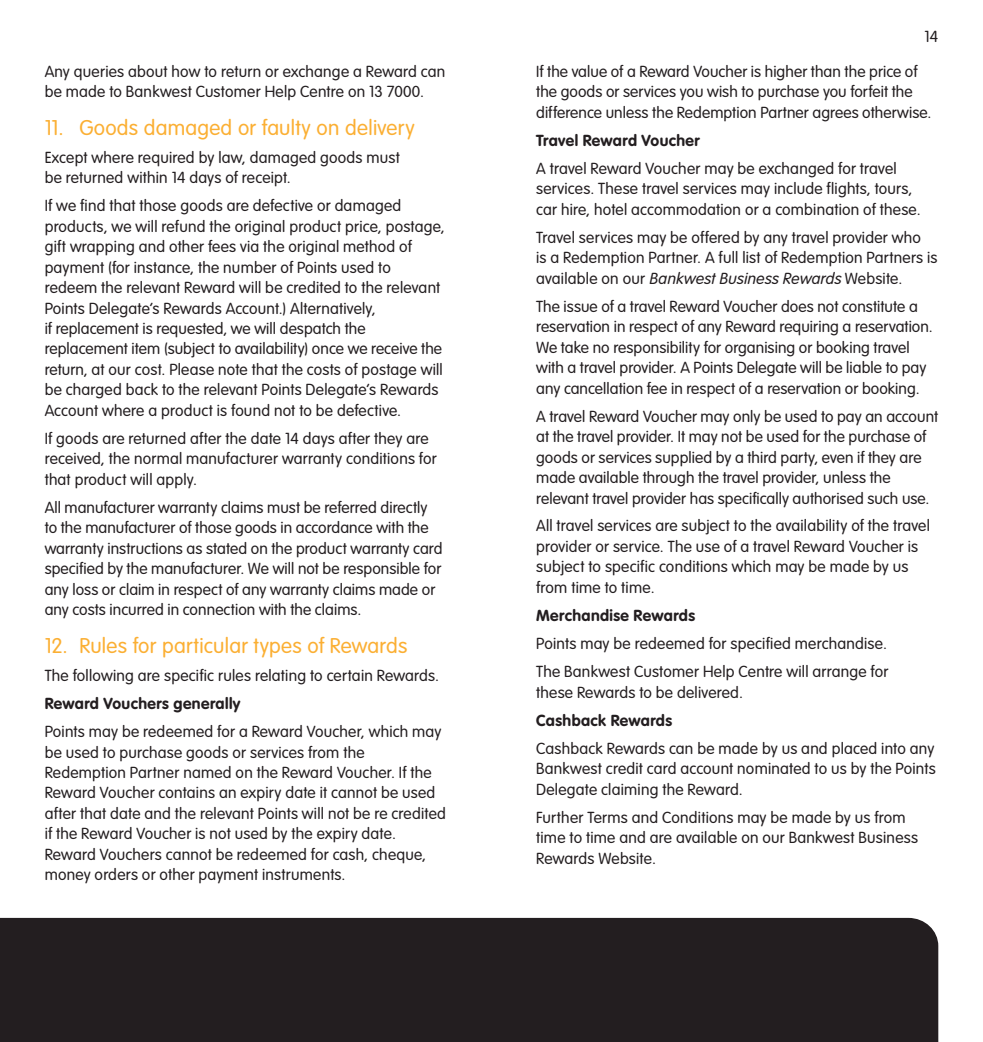
<style>
.page{position:relative;width:983px;height:1042px;background:#fff}
.page>*{position:absolute;margin:0;border:0;box-sizing:border-box;transform-origin:0 0}
.t1{font:300 21px "Bankwest Rounded";letter-spacing:.015em;color:#fbaf33}
.t2{font:300 15.75px/20.5px "Bankwest Rounded";letter-spacing:.01em;color:#231e20}
.t3{font:700 15.75px "Bankwest Rounded";letter-spacing:.02em;color:#231e20}
.s1{font-style:italic}
</style>
<div class="page">
<div style="left:0;top:918px;width:938px;height:124px;background:#231e20"></div>
<p class="t2" style="left:45px;top:60px;width:402px">Any queries about how to return or exchange a Reward can be made to Bankwest Customer Help Centre on 13 7000.</p>
<h1 class="t1" style="left:45px;top:114px;width:371px">11. Goods damaged or faulty on delivery</h1>
<p class="t2" style="left:45px;top:146px;width:356px">Except where required by law, damaged goods must be returned within 14 days of receipt.</p>
<p class="t2" style="left:45px;top:195px;width:401px">If we find that those goods are defective or damaged products, we will refund the original product price, postage, gift wrapping and other fees via the original method of payment (for instance, the number of Points used to redeem the relevant Reward will be credited to the relevant Points Delegate’s Rewards Account.) Alternatively,<br>if replacement is requested, we will despatch the replacement item (subject to availability) once we receive the return, at our cost. Please note that the costs of postage will be charged back to the relevant Points Delegate’s Rewards Account where a product is found not to be defective.</p>
<p class="t2" style="left:45px;top:427px;width:393px">If goods are returned after the date 14 days after they are received, the normal manufacturer warranty conditions for that product will apply.</p>
<p class="t2" style="left:45px;top:496px;width:399px">All manufacturer warranty claims must be referred directly to the manufacturer of those goods in accordance with the warranty instructions as stated on the product warranty card specified by the manufacturer. We will not be responsible for any loss or claim in respect of any warranty claims made or any costs incurred in connection with the claims.</p>
<h1 class="t1" style="left:45px;top:632px;width:364px">12. Rules for particular types of Rewards</h1>
<p class="t2" style="left:45px;top:664px;width:396px">The following are specific rules relating to certain Rewards.</p>
<p class="t3" style="left:45px;top:693px;width:197px">Reward Vouchers generally</p>
<p class="t2" style="left:45px;top:721px;width:402px">Points may be redeemed for a Reward Voucher, which may be used to purchase goods or services from the Redemption Partner named on the Reward Voucher. If the Reward Voucher contains an expiry date it cannot be used after that date and the relevant Points will not be re credited if the Reward Voucher is not used by the expiry date.<br>Reward Vouchers cannot be redeemed for cash, cheque, money orders or other payment instruments.</p>
<p class="t2" style="left:924px;top:26px;width:15px">14</p>
<p class="t2" style="left:536px;top:60px;width:396px">If the value of a Reward Voucher is higher than the price of the goods or services you wish to purchase you forfeit the difference unless the Redemption Partner agrees otherwise.</p>
<p class="t3" style="left:536px;top:130px;width:165px">Travel Reward Voucher</p>
<p class="t2" style="left:536px;top:158px;width:386px">A travel Reward Voucher may be exchanged for travel services. These travel services may include flights, tours, car hire, hotel accommodation or a combination of these.</p>
<p class="t2" style="left:536px;top:226px;width:403px">Travel services may be offered by any travel provider who<br>is a Redemption Partner. A full list of Redemption Partners is available on our <span class="s1">Bankwest Business Rewards</span> Website.</p>
<p class="t2" style="left:536px;top:295px;width:398px">The issue of a travel Reward Voucher does not constitute a reservation in respect of any Reward requiring a reservation.<br>We take no responsibility for organising or booking travel with a travel provider. A Points Delegate will be liable to pay any cancellation fee in respect of a reservation or booking.</p>
<p class="t2" style="left:536px;top:405px;width:403px">A travel Reward Voucher may only be used to pay an account at the travel provider. It may not be used for the purchase of goods or services supplied by a third party, even if they are made available through the travel provider, unless the relevant travel provider has specifically authorised such use.</p>
<p class="t2" style="left:536px;top:515px;width:395px">All travel services are subject to the availability of the travel provider or service. The use of a travel Reward Voucher is subject to specific conditions which may be made by us from time to time.</p>
<p class="t3" style="left:536px;top:606px;width:160px">Merchandise Rewards</p>
<p class="t2" style="left:536px;top:629px;width:354px;line-height:27.8px">Points may be redeemed for specified merchandise.<br>The Bankwest Customer Help Centre will arrange for</p>
<p class="t2" style="left:536px;top:681px;width:208px">these Rewards to be delivered.</p>
<p class="t3" style="left:536px;top:710px;width:137px">Cashback Rewards</p>
<p class="t2" style="left:536px;top:737px;width:401px;text-align:justify">Cashback Rewards can be made by us and placed into any Bankwest credit card account nominated to us by the Points Delegate claiming the Reward.</p>
<p class="t2" style="left:536px;top:806px;width:383px">Further Terms and Conditions may be made by us from time to time and are available on our Bankwest Business<br>Rewards Website.</p>
</div>
